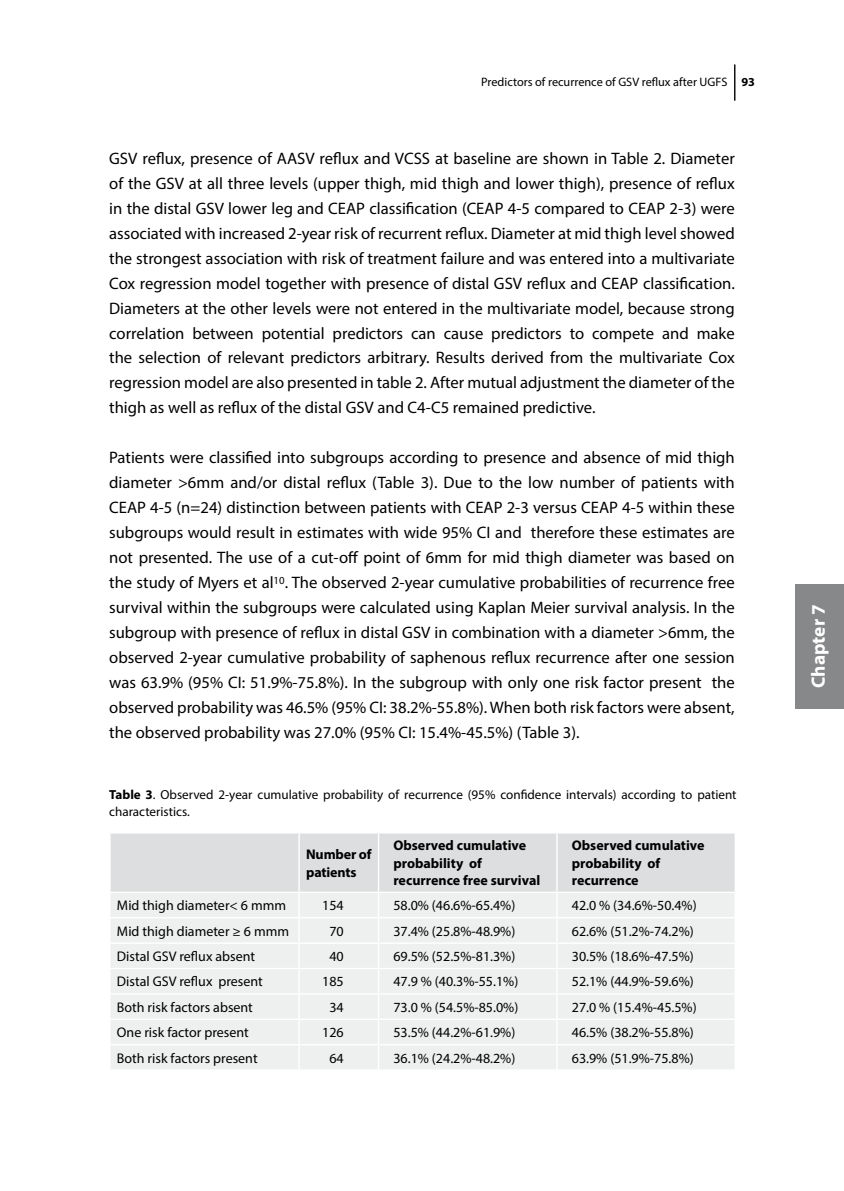
<style>
.page{position:relative;width:844px;height:1191px;background:#fff}
.page>*{position:absolute;margin:0;border:0;box-sizing:border-box;transform-origin:0 0}
.t1{font:700 19.25px "Myriad Pro";color:#fff}
.t2{font:16.62px/24.8px "Myriad Pro";color:#000;text-align:justify}
.t3{font:14px "Myriad Pro";color:#000}
.t4{font:700 14px/17.5px "Myriad Pro";color:#000}
.t5{font:13.12px/17.5px "Myriad Pro";color:#000}
.t6{font:12.25px "Myriad Pro";color:#000}
.s1{font-weight:700}
</style>
<div class="page">
<div style="left:795px;top:584px;width:48px;height:124px;background:#87888a"></div>
<hr style="left:734px;top:65px;width:1px;height:36px;background:#000">
<svg style="left:110px;top:833px;width:625px;height:236px;background:#eaebeb"></svg>
<p class="t6" style="left:481px;top:74px;width:275px">Predictors of recurrence of GSV reflux after UGFS <span class="s1">93</span></p>
<p class="t2" style="left:109px;top:146px;width:627px">GSV reflux, presence of AASV reflux and VCSS at baseline are shown in Table 2. Diameter of the GSV at all three levels (upper thigh, mid thigh and lower thigh), presence of reflux in the distal GSV lower leg and CEAP classification (CEAP 4-5 compared to CEAP 2-3) were associated with increased 2-year risk of recurrent reflux. Diameter at mid thigh level showed the strongest association with risk of treatment failure and was entered into a multivariate Cox regression model together with presence of distal GSV reflux and CEAP classification.<br>Diameters at the other levels were not entered in the multivariate model, because strong correlation between potential predictors can cause predictors to compete and make the selection of relevant predictors arbitrary. Results derived from the multivariate Cox regression model are also presented in table 2. After mutual adjustment the diameter of the thigh as well as reflux of the distal GSV and C4-C5 remained predictive.</p>
<p class="t2" style="left:109px;top:445px;width:627px">Patients were classified into subgroups according to presence and absence of mid thigh diameter &gt;6mm and/or distal reflux (Table 3). Due to the low number of patients with CEAP 4-5 (n=24) distinction between patients with CEAP 2-3 versus CEAP 4-5 within these subgroups would result in estimates with wide 95% CI and therefore these estimates are not presented. The use of a cut-off point of 6mm for mid thigh diameter was based on the study of Myers et al<sup>10</sup>. The observed 2-year cumulative probabilities of recurrence free survival within the subgroups were calculated using Kaplan Meier survival analysis. In the subgroup with presence of reflux in distal GSV in combination with a diameter &gt;6mm, the observed 2-year cumulative probability of saphenous reflux recurrence after one session was 63.9% (95% CI: 51.9%-75.8%). In the subgroup with only one risk factor present the observed probability was 46.5% (95% CI: 38.2%-55.8%). When both risk factors were absent, the observed probability was 27.0% (95% CI: 15.4%-45.5%) (Table 3).</p>
<p class="t5" style="left:109px;top:785px;width:628px"><span class="s1">Table 3</span>. Observed 2-year cumulative probability of recurrence (95% confidence intervals) according to patient characteristics.</p>
<p class="t4" style="left:306px;top:845px;width:67px">Number of patients</p>
<p class="t4" style="left:393px;top:836px;width:148px">Observed cumulative probability of recurrence free survival</p>
<p class="t4" style="left:571px;top:836px;width:134px">Observed cumulative probability of recurrence</p>
<p class="t3" style="left:117px;top:897px;width:171px">Mid thigh diameter&lt; 6 mmm</p>
<p class="t3" style="left:322px;top:897px;width:23px">154</p>
<p class="t3" style="left:393px;top:897px;width:123px">58.0% (46.6%-65.4%)</p>
<p class="t3" style="left:571px;top:897px;width:126px">42.0 % (34.6%-50.4%)</p>
<p class="t3" style="left:117px;top:922px;width:174px">Mid thigh diameter ≥ 6 mmm</p>
<p class="t3" style="left:329px;top:922px;width:16px">70</p>
<p class="t3" style="left:393px;top:922px;width:123px">37.4% (25.8%-48.9%)</p>
<p class="t3" style="left:571px;top:922px;width:123px">62.6% (51.2%-74.2%)</p>
<p class="t3" style="left:117px;top:947px;width:140px">Distal GSV reflux absent</p>
<p class="t3" style="left:329px;top:947px;width:16px">40</p>
<p class="t3" style="left:393px;top:947px;width:123px">69.5% (52.5%-81.3%)</p>
<p class="t3" style="left:571px;top:947px;width:123px">30.5% (18.6%-47.5%)</p>
<p class="t3" style="left:117px;top:973px;width:147px">Distal GSV reflux present</p>
<p class="t3" style="left:322px;top:973px;width:23px">185</p>
<p class="t3" style="left:393px;top:973px;width:126px">47.9 % (40.3%-55.1%)</p>
<p class="t3" style="left:571px;top:973px;width:123px">52.1% (44.9%-59.6%)</p>
<p class="t3" style="left:117px;top:998px;width:137px">Both risk factors absent</p>
<p class="t3" style="left:329px;top:998px;width:16px">34</p>
<p class="t3" style="left:393px;top:998px;width:126px">73.0 % (54.5%-85.0%)</p>
<p class="t3" style="left:571px;top:998px;width:126px">27.0 % (15.4%-45.5%)</p>
<p class="t3" style="left:117px;top:1024px;width:133px">One risk factor present</p>
<p class="t3" style="left:322px;top:1024px;width:23px">126</p>
<p class="t3" style="left:393px;top:1024px;width:123px">53.5% (44.2%-61.9%)</p>
<p class="t3" style="left:571px;top:1024px;width:123px">46.5% (38.2%-55.8%)</p>
<p class="t3" style="left:117px;top:1049px;width:142px">Both risk factors present</p>
<p class="t3" style="left:329px;top:1049px;width:16px">64</p>
<p class="t3" style="left:393px;top:1049px;width:123px">36.1% (24.2%-48.2%)</p>
<p class="t3" style="left:571px;top:1049px;width:123px">63.9% (51.9%-75.8%)</p>
<p class="t1" style="left:805px;top:688px;width:85px;rotate:-90deg">Chapter 7</p>
</div>
